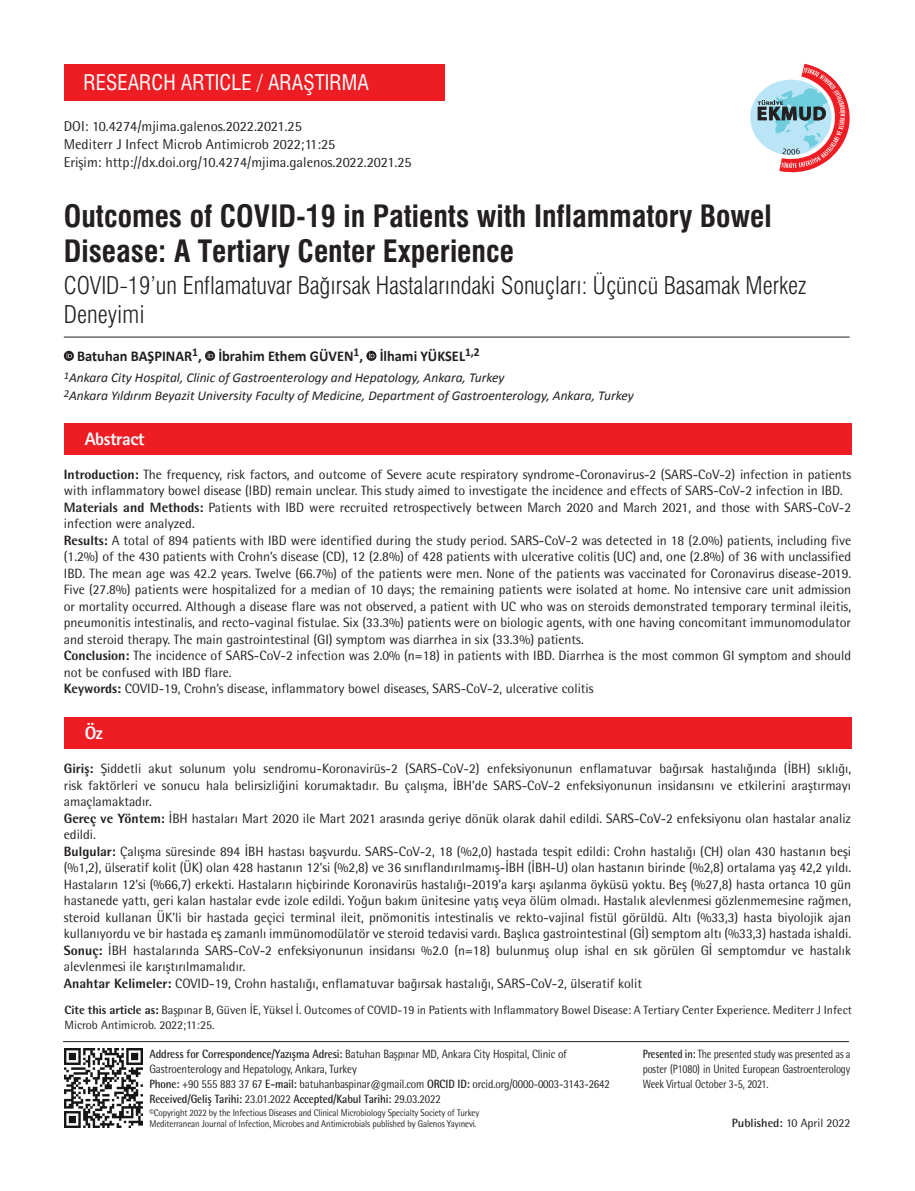
<style>
.page{position:relative;width:915px;height:1191px;background:#fff}
.page>*{position:absolute;margin:0;border:0;box-sizing:border-box;transform-origin:0 0}
.BASLIK{font:30px/34.5px "Swiss Condensed Bold Tr";color:#231f20}
._2__BASLIK{font:24px/28.5px "Swiss Condensed Light Tr";color:#231f20}
.BASLIK-2{font:21px "Swiss Condensed Tr";color:#fff}
.t1{font:800 18px "Rotis Sans Serif Std";letter-spacing:-.025em;color:#fff}
.YAZARLAR{font:700 15px "Calibri";color:#231f20;scale:.96 1}
.t2{font:14.25px "Rotis Semi Sans Std";color:#231f20}
.OZET{font:13.5px/16.5px "Rotis Semi Sans Std";color:#231f20}
.KURUM{font:italic 13.5px "Calibri";color:#231f20}
.YAZI{font:12px/15px "Rotis Semi Sans Std";letter-spacing:-.01em;color:#231f20;scale:.9 1}
.YAZI-2{font:12px/15px "Rotis Semi Sans Std";letter-spacing:-.01em;color:#231f20}
.YAZI-3{font:12px/15px "Rotis Semi Sans Std";letter-spacing:-.01em;color:#231f20;text-align:justify;scale:.84 1}
.t3{font:9.75px "Rotis Semi Sans Std";letter-spacing:-.01em;color:#231f20;scale:.9 1}
.s1{font-weight:800}
.s2{font-weight:700}
</style>
<div class="page">
<div style="left:750px;top:80px;width:81px;height:75px;background:#bae5f6;border-radius:50%"></div>
<svg style="left:757px;top:64px;width:93px;height:109px"></svg>
<div style="left:64px;top:423px;width:786px;height:31px;background:#ee1d23"></div>
<div style="left:64px;top:717px;width:786px;height:31px;background:#ee1d23"></div>
<svg style="left:64px;top:351px;width:10px;height:10px"></svg>
<svg style="left:66px;top:353px;width:6px;height:5px"></svg>
<svg style="left:205px;top:351px;width:10px;height:10px"></svg>
<svg style="left:208px;top:353px;width:5px;height:5px"></svg>
<svg style="left:366px;top:351px;width:10px;height:10px"></svg>
<svg style="left:369px;top:353px;width:5px;height:5px"></svg>
<hr style="left:64px;top:337px;width:785px;height:1px;background:#231f20">
<div style="left:64px;top:64px;width:380px;height:37px;background:#ee1d23"></div>
<hr style="left:63px;top:1041px;width:785px;height:1px;background:#231f20">
<img style="left:64px;top:1049px;width:78px;height:78px">
<p class="BASLIK-2" style="left:83px;top:70px;width:287px">RESEARCH ARTICLE / ARAŞTIRMA</p>
<p class="t2" style="left:64px;top:117px;width:239px">DOI: 10.4274/mjima.galenos.2022.2021.25</p>
<p class="t2" style="left:64px;top:135px;width:273px">Mediterr J Infect Microb Antimicrob 2022;11:25</p>
<p class="t2" style="left:64px;top:153px;width:349px">Erişim: http://dx.doi.org/10.4274/mjima.galenos.2022.2021.25</p>
<p class="BASLIK" style="left:64px;top:199px;width:709px">Outcomes of COVID-19 in Patients with Inflammatory Bowel<br>Disease: A Tertiary Center Experience</p>
<p class="_2__BASLIK" style="left:64px;top:271px;width:743px">COVID-19’un Enflamatuvar Bağırsak Hastalarındaki Sonuçları: Üçüncü Basamak Merkez<br>Deneyimi</p>
<p class="YAZARLAR" style="left:77px;top:347px;width:420px">Batuhan BAŞPINAR<sup>1</sup>, İbrahim Ethem GÜVEN<sup>1</sup>, İlhami YÜKSEL<sup>1,2</sup></p>
<p class="KURUM" style="left:64px;top:369px;width:442px"><sup>1</sup>Ankara City Hospital, Clinic of Gastroenterology and Hepatology, Ankara, Turkey</p>
<p class="KURUM" style="left:64px;top:387px;width:571px"><sup>2</sup>Ankara Yıldırım Beyazit University Faculty of Medicine, Department of Gastroenterology, Ankara, Turkey</p>
<p class="t1" style="left:85px;top:427px;width:61px">Abstract</p>
<p class="OZET" style="left:64px;top:466px;width:788px"><span class="s1">Introduction:</span> The frequency, risk factors, and outcome of Severe acute respiratory syndrome-Coronavirus-2 (SARS-CoV-2) infection in patients with inflammatory bowel disease (IBD) remain unclear. This study aimed to investigate the incidence and effects of SARS-CoV-2 infection in IBD.</p>
<p class="OZET" style="left:64px;top:499px;width:788px"><span class="s1">Materials and Methods:</span> Patients with IBD were recruited retrospectively between March 2020 and March 2021, and those with SARS-CoV-2 infection were analyzed.</p>
<p class="OZET" style="left:64px;top:532px;width:788px;text-align:justify"><span class="s1">Results:</span> A total of 894 patients with IBD were identified during the study period. SARS-CoV-2 was detected in 18 (2.0%) patients, including five (1.2%) of the 430 patients with Crohn’s disease (CD), 12 (2.8%) of 428 patients with ulcerative colitis (UC) and, one (2.8%) of 36 with unclassified IBD. The mean age was 42.2 years. Twelve (66.7%) of the patients were men. None of the patients was vaccinated for Coronavirus disease-2019.<br>Five (27.8%) patients were hospitalized for a median of 10 days; the remaining patients were isolated at home. No intensive care unit admission or mortality occurred. Although a disease flare was not observed, a patient with UC who was on steroids demonstrated temporary terminal ileitis, pneumonitis intestinalis, and recto-vaginal fistulae. Six (33.3%) patients were on biologic agents, with one having concomitant immunomodulator and steroid therapy. The main gastrointestinal (GI) symptom was diarrhea in six (33.3%) patients.</p>
<p class="OZET" style="left:64px;top:647px;width:788px"><span class="s1">Conclusion:</span> The incidence of SARS-CoV-2 infection was 2.0% (n=18) in patients with IBD. Diarrhea is the most common GI symptom and should not be confused with IBD flare.</p>
<p class="OZET" style="left:64px;top:680px;width:531px"><span class="s1">Keywords:</span> COVID-19, Crohn’s disease, inflammatory bowel diseases, SARS-CoV-2, ulcerative colitis</p>
<p class="t1" style="left:85px;top:722px;width:20px">Öz</p>
<p class="OZET" style="left:64px;top:760px;width:788px;text-align:justify"><span class="s1">Giriş:</span> Şiddetli akut solunum yolu sendromu-Koronavirüs-2 (SARS-CoV-2) enfeksiyonunun enflamatuvar bağırsak hastalığında (İBH) sıklığı, risk faktörleri ve sonucu hala belirsizliğini korumaktadır. Bu çalışma, İBH’de SARS-CoV-2 enfeksiyonunun insidansını ve etkilerini araştırmayı amaçlamaktadır.</p>
<p class="OZET" style="left:64px;top:810px;width:788px"><span class="s1">Gereç ve Yöntem:</span> İBH hastaları Mart 2020 ile Mart 2021 arasında geriye dönük olarak dahil edildi. SARS-CoV-2 enfeksiyonu olan hastalar analiz edildi.</p>
<p class="OZET" style="left:64px;top:843px;width:788px;text-align:justify"><span class="s1">Bulgular:</span> Çalışma süresinde 894 İBH hastası başvurdu. SARS-CoV-2, 18 (%2,0) hastada tespit edildi: Crohn hastalığı (CH) olan 430 hastanın beşi (%1,2), ülseratif kolit (ÜK) olan 428 hastanın 12’si (%2,8) ve 36 sınıflandırılmamış-İBH (İBH-U) olan hastanın birinde (%2,8) ortalama yaş 42,2 yıldı.<br>Hastaların 12’si (%66,7) erkekti. Hastaların hiçbirinde Koronavirüs hastalığı-2019’a karşı aşılanma öyküsü yoktu. Beş (%27,8) hasta ortanca 10 gün hastanede yattı, geri kalan hastalar evde izole edildi. Yoğun bakım ünitesine yatış veya ölüm olmadı. Hastalık alevlenmesi gözlenmemesine rağmen, steroid kullanan ÜK’li bir hastada geçici terminal ileit, pnömonitis intestinalis ve rekto-vajinal fistül görüldü. Altı (%33,3) hasta biyolojik ajan kullanıyordu ve bir hastada eş zamanlı immünomodülatör ve steroid tedavisi vardı. Başlıca gastrointestinal (Gİ) semptom altı (%33,3) hastada ishaldi.</p>
<p class="OZET" style="left:64px;top:942px;width:788px"><span class="s1">Sonuç:</span> İBH hastalarında SARS-CoV-2 enfeksiyonunun insidansı %2.0 (n=18) bulunmuş olup ishal en sık görülen Gİ semptomdur ve hastalık alevlenmesi ile karıştırılmamalıdır.</p>
<p class="OZET" style="left:64px;top:975px;width:579px"><span class="s1">Anahtar Kelimeler:</span> COVID-19, Crohn hastalığı, enflamatuvar bağırsak hastalığı, SARS-CoV-2, ülseratif kolit</p>
<p class="YAZI-2" style="left:65px;top:1002px;width:788px"><span class="s1">Cite this article as:</span> Başpınar B, Güven İE, Yüksel İ. Outcomes of COVID-19 in Patients with Inflammatory Bowel Disease: A Tertiary Center Experience. Mediterr J Infect<br>Microb Antimicrob. 2022;11:25.</p>
<p class="YAZI" style="left:149px;top:1045px;width:465px"><span class="s2">Address for Correspondence/Yazışma Adresi:</span> Batuhan Başpınar MD, Ankara City Hospital, Clinic of<br>Gastroenterology and Hepatology, Ankara, Turkey</p>
<p class="YAZI" style="left:149px;top:1075px;width:513px"><span class="s2">Phone:</span> +90 555 883 37 67 <span class="s2">E-mail:</span> batuhanbaspinar@gmail.com <span class="s2">ORCID ID:</span> orcid.org/0000-0003-3143-2642<br><span class="s2">Received/Geliş Tarihi:</span> 23.01.2022 <span class="s2">Accepted/Kabul Tarihi:</span> 29.03.2022</p>
<p class="t3" style="left:149px;top:1106px;width:368px">©Copyright 2022 by the Infectious Diseases and Clinical Microbiology Specialty Society of Turkey</p>
<p class="t3" style="left:149px;top:1118px;width:365px">Mediterranean Journal of Infection, Microbes and Antimicrobials published by Galenos Yayınevi.</p>
<p class="YAZI-3" style="left:642px;top:1045px;width:249px"><span class="s2">Presented in:</span> The presented study was presented as a poster (P1080) in United European Gastroenterology Week Virtual October 3-5, 2021.</p>
<p class="YAZI-2" style="left:731px;top:1115px;width:120px"><span class="s2">Published:</span> 10 April 2022</p>
</div>
